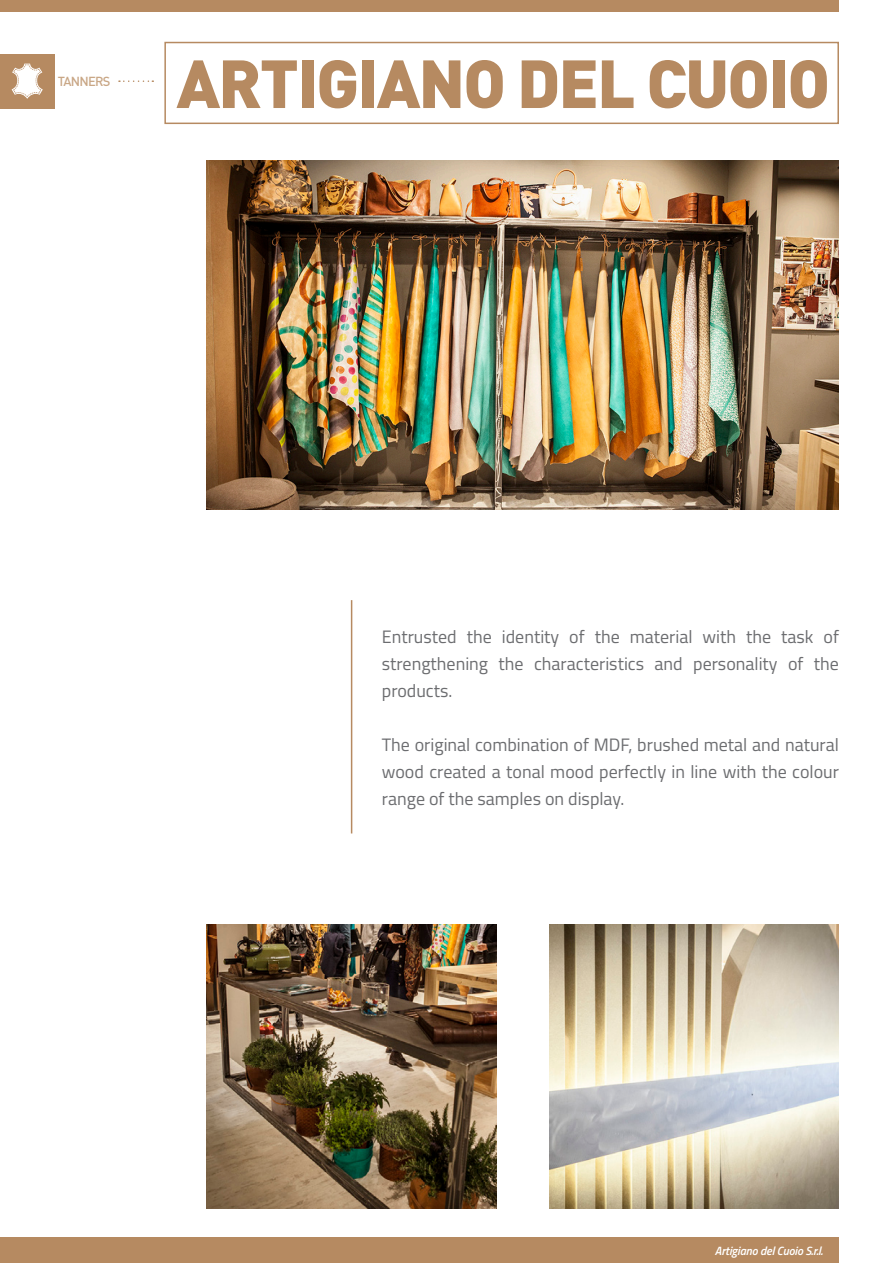
<style>
.page{position:relative;width:893px;height:1263px;background:#fff}
.page>*{position:absolute;margin:0;border:0;box-sizing:border-box;transform-origin:0 0}
.t1{font:900 66.9px "DIN";letter-spacing:-.03em;color:#b68a61}
.t2{font:18px/27px "Titillium";color:#6c6d70;text-align:justify}
.t3{font:500 12.9px "DIN";letter-spacing:-.06em;color:#c9a786}
.t4{font:italic 600 12px "Titillium";letter-spacing:-.01em;color:#fff}
</style>
<div class="page">
<div style="left:0;top:54px;width:54px;height:54px;background:#b68a61"></div>
<svg style="left:12px;top:64px;width:31px;height:35px"></svg>
<div style="left:0;top:0;width:839px;height:11px;background:#b68a61"></div>
<div style="left:0;top:1237px;width:839px;height:26px;background:#b68a61"></div>
<div style="left:164px;top:42px;width:675px;height:82px;border:2px solid #b68a61"></div>
<img style="left:549px;top:924px;width:290px;height:285px">
<img style="left:207px;top:924px;width:289px;height:285px">
<img style="left:207px;top:160px;width:632px;height:349px">
<svg style="left:119px;top:80px;width:34px;height:2px"></svg>
<hr style="left:351px;top:600px;width:1px;height:233px;background:#b68a61">
<p class="t3" style="left:58px;top:73px;width:54px">TANNERS</p>
<h1 class="t1" style="left:176px;top:39px;width:655px">ARTIGIANO DEL CUOIO</h1>
<p class="t2" style="left:382px;top:622px;width:459px">Entrusted the identity of the material with the task of strengthening the characteristics and personality of the products.</p>
<p class="t2" style="left:382px;top:730px;width:459px">The original combination of MDF, brushed metal and natural wood created a tonal mood perfectly in line with the colour range of the samples on display.</p>
<p class="t4" style="left:715px;top:1241px;width:109px">Artigiano del Cuoio S.r.l.</p>
</div>
